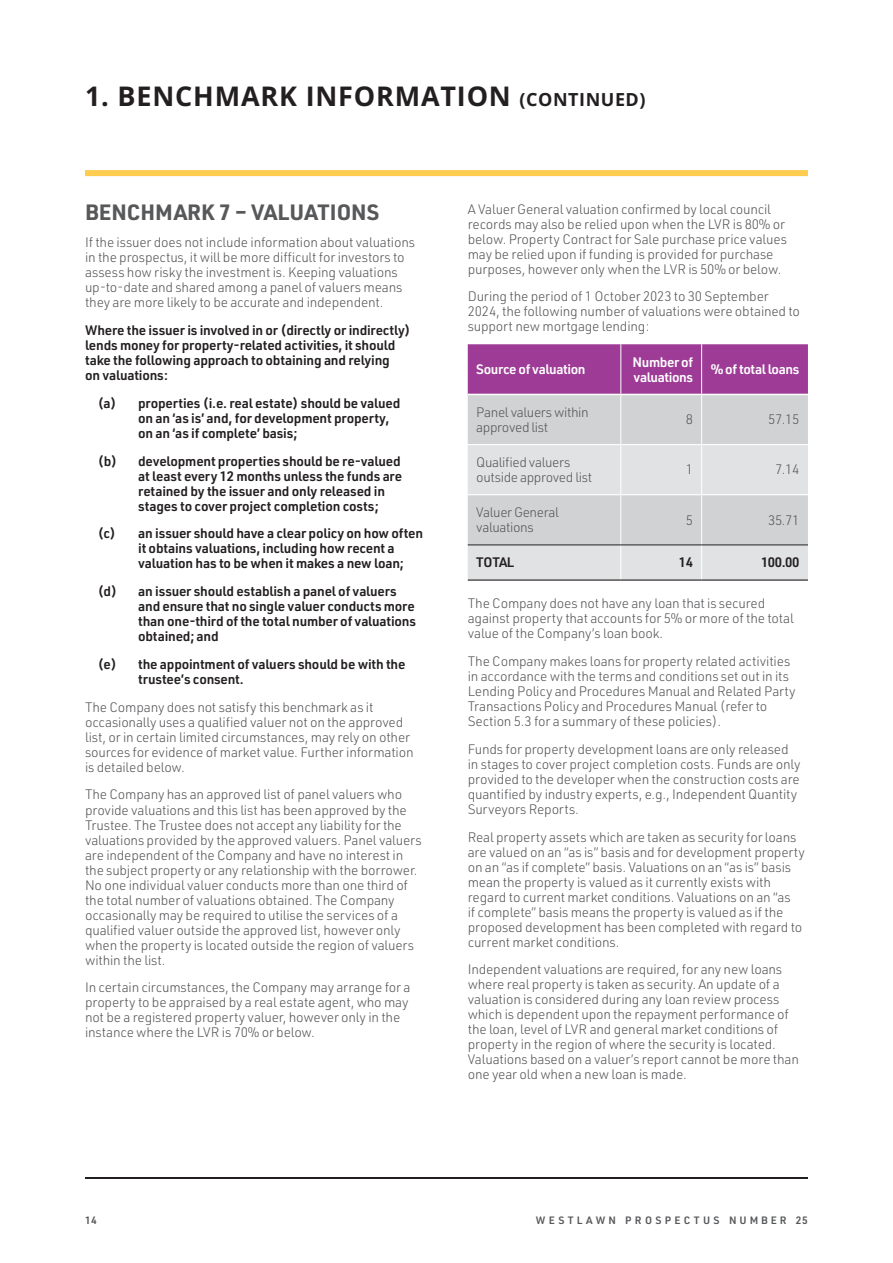
<style>
.page{position:relative;width:893px;height:1263px;background:#fff}
.page>*{position:absolute;margin:0;border:0;box-sizing:border-box;transform-origin:0 0}
.t1{font:700 27px "Open Sans";letter-spacing:.03em;color:#231f20}
.t2{font:700 21.75px "URWDIN";color:#57585a}
.t3{font:300 13.5px/15px "URWDIN";letter-spacing:-.015em;color:#57585a}
.t4{font:600 13.5px/15px "URWDIN";letter-spacing:-.015em;color:#231f20}
.t5{font:600 13.5px/15px "URWDIN";letter-spacing:-.03em;color:#fff}
.t6{font:600 10.5px "URWDIN";color:#57585a}
.s1{font-size:18px}
</style>
<div class="page">
<hr style="left:85px;top:1177px;width:723px;height:1px;background:#231f20">
<div style="left:85px;top:170px;width:723px;height:6px;background:#fecc4e"></div>
<div style="left:468px;top:344px;width:340px;height:50px;background:#9e3b96"></div>
<div style="left:468px;top:395px;width:340px;height:49px;background:#d1d2d4"></div>
<svg style="left:468px;top:445px;width:340px;height:134px;background:#dadbdd"></svg>
<hr style="left:620px;top:344px;width:1px;height:50px;background:#fff">
<hr style="left:701px;top:344px;width:1px;height:50px;background:#fff">
<hr style="left:620px;top:395px;width:1px;height:49px;background:#fff">
<hr style="left:701px;top:395px;width:1px;height:49px;background:#fff">
<hr style="left:620px;top:445px;width:1px;height:49px;background:#fff">
<hr style="left:701px;top:445px;width:1px;height:49px;background:#fff">
<hr style="left:620px;top:495px;width:1px;height:49px;background:#fff">
<hr style="left:701px;top:495px;width:1px;height:49px;background:#fff">
<hr style="left:620px;top:545px;width:1px;height:34px;background:#fff">
<hr style="left:701px;top:545px;width:1px;height:34px;background:#fff">
<hr style="left:468px;top:494px;width:153px;height:1px;background:#fff">
<hr style="left:621px;top:494px;width:81px;height:1px;background:#fff">
<hr style="left:702px;top:494px;width:106px;height:1px;background:#fff">
<hr style="left:468px;top:579px;width:153px;height:2px;background:#231f20">
<hr style="left:621px;top:579px;width:81px;height:2px;background:#231f20">
<hr style="left:702px;top:579px;width:106px;height:2px;background:#231f20">
<hr style="left:468px;top:544px;width:153px;height:1px;background:#231f20">
<hr style="left:621px;top:544px;width:81px;height:1px;background:#231f20">
<hr style="left:702px;top:544px;width:106px;height:1px;background:#231f20">
<h1 class="t1" style="left:85px;top:77px;width:562px">1. BENCHMARK INFORMATION <span class="s1">(CONTINUED)</span></h1>
<h2 class="t2" style="left:85px;top:197px;width:296px">BENCHMARK 7 – VALUATIONS</h2>
<p class="t3" style="left:85px;top:235px;width:332px">If the issuer does not include information about valuations in the prospectus, it will be more difficult for investors to assess how risky the investment is. Keeping valuations up-to-date and shared among a panel of valuers means they are more likely to be accurate and independent.</p>
<p class="t4" style="left:85px;top:322px;width:327px">Where the issuer is involved in or (directly or indirectly) lends money for property-related activities, it should take the following approach to obtaining and relying<br>on valuations:</p>
<p class="t4" style="left:138px;top:395px;width:264px;text-indent:-40px">(a) properties (i.e. real estate) should be valued on an ‘as is’ and, for development property, on an ‘as if complete’ basis;</p>
<p class="t4" style="left:138px;top:453px;width:265px;text-indent:-40px">(b) development properties should be re-valued at least every 12 months unless the funds are retained by the issuer and only released in stages to cover project completion costs;</p>
<p class="t4" style="left:138px;top:526px;width:286px;text-indent:-40px">(c) an issuer should have a clear policy on how often it obtains valuations, including how recent a valuation has to be when it makes a new loan;</p>
<p class="t4" style="left:138px;top:583px;width:279px;text-indent:-40px">(d) an issuer should establish a panel of valuers and ensure that no single valuer conducts more than one-third of the total number of valuations obtained; and</p>
<p class="t4" style="left:138px;top:656px;width:269px;text-indent:-40px">(e) the appointment of valuers should be with the trustee’s consent.</p>
<p class="t3" style="left:85px;top:699px;width:330px">The Company does not satisfy this benchmark as it occasionally uses a qualified valuer not on the approved list, or in certain limited circumstances, may rely on other sources for evidence of market value. Further information is detailed below.</p>
<p class="t3" style="left:85px;top:787px;width:338px">The Company has an approved list of panel valuers who provide valuations and this list has been approved by the Trustee. The Trustee does not accept any liability for the valuations provided by the approved valuers. Panel valuers are independent of the Company and have no interest in the subject property or any relationship with the borrower.<br>No one individual valuer conducts more than one third of the total number of valuations obtained. The Company occasionally may be required to utilise the services of a qualified valuer outside the approved list, however only when the property is located outside the region of valuers within the list.</p>
<p class="t3" style="left:85px;top:979px;width:327px">In certain circumstances, the Company may arrange for a property to be appraised by a real estate agent, who may not be a registered property valuer, however only in the instance where the LVR is 70% or below.</p>
<p class="t3" style="left:468px;top:201px;width:321px">A Valuer General valuation confirmed by local council records may also be relied upon when the LVR is 80% or below. Property Contract for Sale purchase price values may be relied upon if funding is provided for purchase purposes, however only when the LVR is 50% or below.</p>
<p class="t3" style="left:468px;top:289px;width:334px">During the period of 1 October 2023 to 30 September<br>2024, the following number of valuations were obtained to support new mortgage lending:</p>
<p class="t5" style="left:476px;top:361px;width:111px">Source of valuation</p>
<p class="t5" style="left:633px;top:354px;width:62px">Number of valuations</p>
<p class="t5" style="left:711px;top:361px;width:90px">% of total loans</p>
<p class="t3" style="left:476px;top:404px;width:114px">Panel valuers within approved list</p>
<p class="t3" style="left:686px;top:412px;width:9px">8</p>
<p class="t3" style="left:768px;top:412px;width:33px">57.15</p>
<p class="t3" style="left:476px;top:454px;width:117px">Qualified valuers outside approved list</p>
<p class="t3" style="left:686px;top:462px;width:9px">1</p>
<p class="t3" style="left:775px;top:462px;width:26px">7.14</p>
<p class="t3" style="left:476px;top:504px;width:84px">Valuer General valuations</p>
<p class="t3" style="left:686px;top:512px;width:9px">5</p>
<p class="t3" style="left:768px;top:512px;width:33px">35.71</p>
<p class="t4" style="left:476px;top:554px;width:40px">TOTAL</p>
<p class="t4" style="left:679px;top:554px;width:16px">14</p>
<p class="t4" style="left:761px;top:554px;width:40px">100.00</p>
<p class="t3" style="left:468px;top:596px;width:328px">The Company does not have any loan that is secured against property that accounts for 5% or more of the total value of the Company’s loan book.</p>
<p class="t3" style="left:468px;top:653px;width:330px">The Company makes loans for property related activities in accordance with the terms and conditions set out in its Lending Policy and Procedures Manual and Related Party Transactions Policy and Procedures Manual (refer to Section 5.3 for a summary of these policies).</p>
<p class="t3" style="left:468px;top:741px;width:334px">Funds for property development loans are only released in stages to cover project completion costs. Funds are only provided to the developer when the construction costs are quantified by industry experts, e.g., Independent Quantity Surveyors Reports.</p>
<p class="t3" style="left:468px;top:829px;width:339px">Real property assets which are taken as security for loans are valued on an “as is” basis and for development property on an “as if complete” basis. Valuations on an “as is” basis mean the property is valued as it currently exists with regard to current market conditions. Valuations on an “as<br>if complete” basis means the property is valued as if the proposed development has been completed with regard to current market conditions.</p>
<p class="t3" style="left:468px;top:962px;width:333px">Independent valuations are required, for any new loans where real property is taken as security. An update of a valuation is considered during any loan review process which is dependent upon the repayment performance of the loan, level of LVR and general market conditions of property in the region of where the security is located.<br>Valuations based on a valuer’s report cannot be more than one year old when a new loan is made.</p>
<p class="t6" style="left:85px;top:1213px;width:13px">14</p>
<p class="t6" style="left:536px;top:1213px;width:273px">W E S T L A W N P R O S P E C T U S N U M B E R 25</p>
</div>
